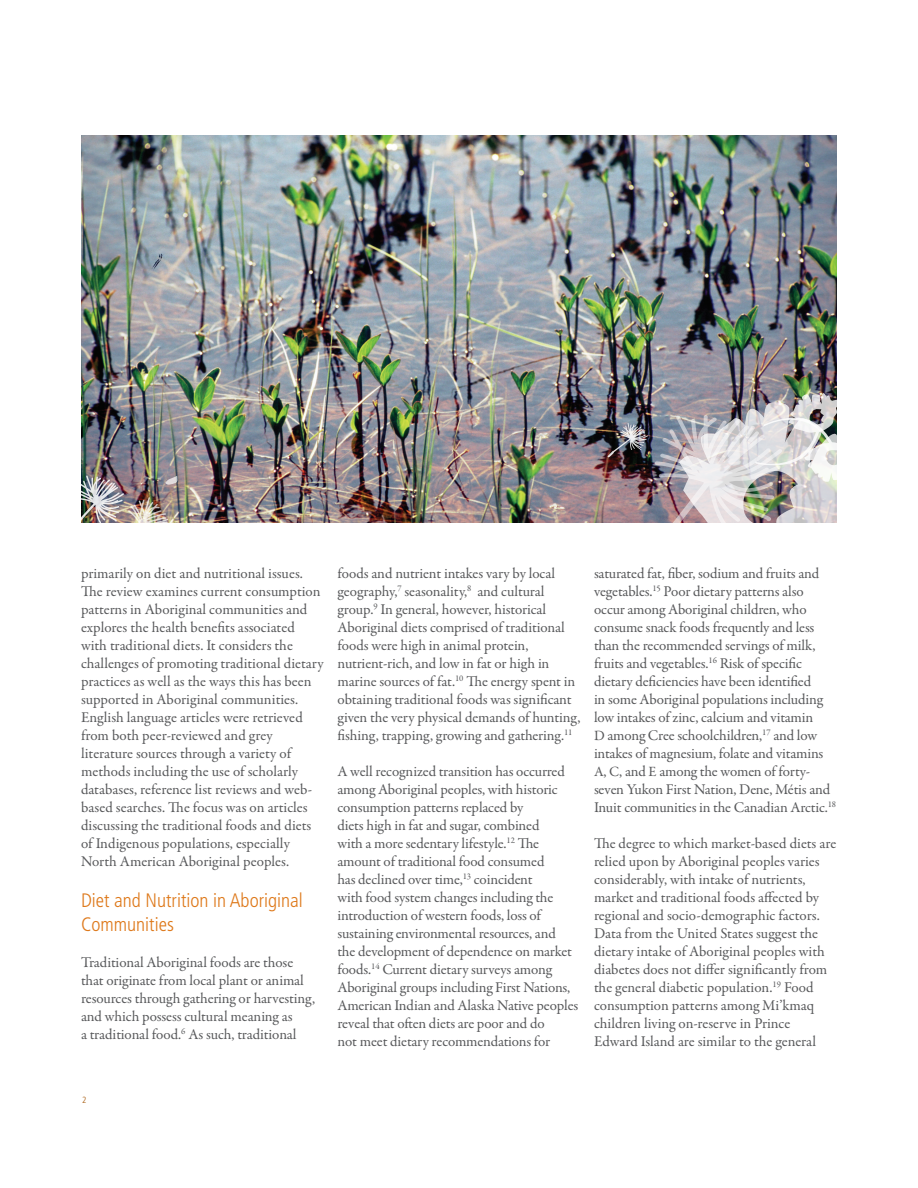
<style>
.page{position:relative;width:918px;height:1188px;background:#fff}
.page>*{position:absolute;margin:0;border:0;box-sizing:border-box;transform-origin:0 0}
.SUBTITLE{font:300 condensed 19.5px/23.4px "Frutiger";color:#de791b}
.BODY{font:15px/18px "Garamond Premr Pro";letter-spacing:-.01em;color:#57585a}
.t1{font:300 condensed 9px "Frutiger";color:#a6590b}
.s1{font-size:14.25px}
</style>
<div class="page">
<img style="left:81px;top:135px;width:756px;height:388px">
<img style="left:506px;top:401px;width:100px;height:122px">
<img style="left:606px;top:392px;width:231px;height:131px">
<img style="left:81px;top:475px;width:98px;height:48px">
<p class="BODY" style="left:81px;top:565px;width:244px">primarily on diet and nutritional issues.<br>The review examines current consumption patterns in Aboriginal communities and explores the health benefits associated with traditional diets. It considers the challenges of promoting traditional dietary practices as well as the ways this has been supported in Aboriginal communities.<br>English language articles were retrieved from both peer-reviewed and grey literature sources through a variety of methods including the use of scholarly databases, reference list reviews and web&shy;based searches. The focus was on articles discussing the traditional foods and diets of Indigenous populations, especially North American Aboriginal peoples.</p>
<p class="SUBTITLE" style="left:81px;top:889px;width:223px">Diet and Nutrition in Aboriginal<br>Communities</p>
<p class="BODY" style="left:81px;top:953px;width:236px">Traditional Aboriginal foods are those that originate from local plant or animal resources through gathering or harvesting, and which possess cultural meaning as<br>a traditional food.<sup>6</sup> As such, traditional</p>
<p class="BODY" style="left:338px;top:565px;width:244px">foods and nutrient intakes vary by local geography,<sup>7</sup> seasonality,<sup>8</sup> and cultural group.<sup>9</sup> In general, however, historical Aboriginal diets comprised of traditional foods were high in animal protein, nutrient-rich, and low in fat or high in marine sources of fat.<sup>10</sup> The energy spent in obtaining traditional foods was significant given the very physical demands of hunting, fishing, trapping, growing and gathering.<sup>11</sup></p>
<p class="BODY" style="left:337px;top:763px;width:242px">A well recognized transition has occurred among Aboriginal peoples, with historic consumption patterns replaced by<br>diets high in fat and sugar, combined<br>with a more sedentary lifestyle.<sup>12</sup> The amount of traditional food consumed<br>has declined over time,<sup>13</sup> coincident<br>with food system changes including the introduction of western foods, loss of sustaining environmental resources, and<br>the development of dependence on market foods.<sup>14</sup> Current dietary surveys among Aboriginal groups including First Nations, American Indian and Alaska Native peoples reveal that often diets are poor and do<br>not meet dietary recommendations for</p>
<p class="BODY" style="left:594px;top:565px;width:244px">saturated fat, fiber, sodium and fruits and vegetables.<sup>15</sup> Poor dietary patterns also occur among Aboriginal children, who consume snack foods frequently and less than the recommended servings of milk, fruits and vegetables.<sup>16</sup> Risk of specific dietary deficiencies have been identified<br>in some Aboriginal populations including low intakes of zinc, calcium and vitamin<br><span class="s1">D</span> among Cree schoolchildren,<sup>17</sup> and low intakes of magnesium, folate and vitamins <span class="s1">A</span>, <span class="s1">C</span>, and <span class="s1">E</span> among the women of forty&shy;seven Yukon First Nation, Dene, Métis and Inuit communities in the Canadian Arctic.<sup>18</sup></p>
<p class="BODY" style="left:594px;top:835px;width:244px">The degree to which market-based diets are relied upon by Aboriginal peoples varies considerably, with intake of nutrients, market and traditional foods affected by regional and socio-demographic factors.<br>Data from the United States suggest the dietary intake of Aboriginal peoples with diabetes does not differ significantly from the general diabetic population.<sup>19</sup> Food consumption patterns among Mi’kmaq children living on-reserve in Prince Edward Island are similar to the general</p>
<p class="t1" style="left:82px;top:1095px;width:6px">2</p>
</div>
